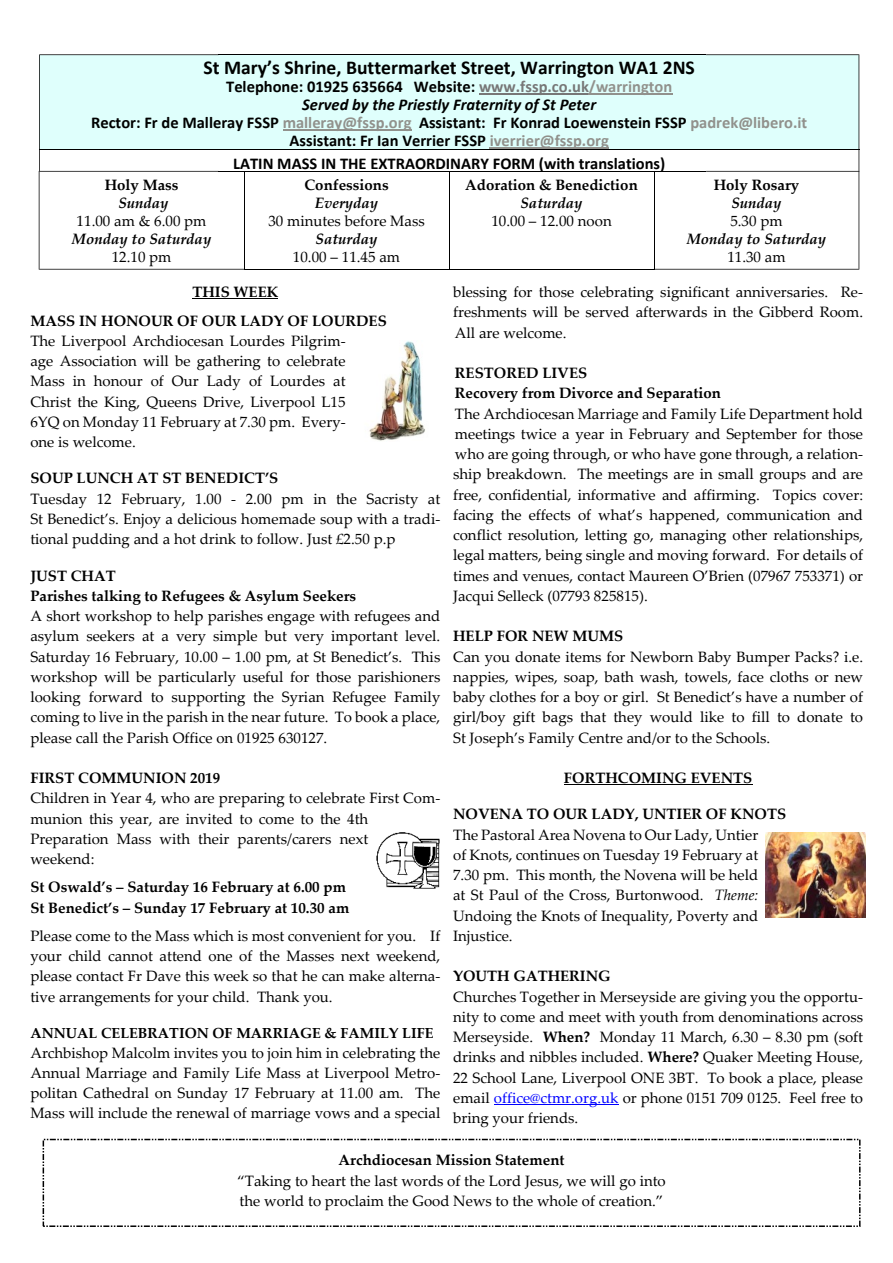
<style>
.page{position:relative;width:893px;height:1263px;background:#fff}
.page>*{position:absolute;margin:0;border:0;box-sizing:border-box;transform-origin:0 0}
.t1{font:700 19.65px "Calibri";color:#000}
.t2{font:700 16.5px/18px "Calibri";color:#000;text-align:center}
.t3{font:15px/20.2px "Palatino Linotype";color:#000;text-align:justify}
.t4{font:700 15px/20.2px "Palatino Linotype";color:#000}
.t5{font:italic 700 15px "Palatino Linotype";color:#000}
.t6{font:700 14.55px "Palatino Linotype";color:#000}
.s1{color:#777}
.s2{color:#91918c}
.s3{font-style:italic}
.s4{font-weight:700}
.s5{color:#00f}
</style>
<div class="page">
<div style="left:39px;top:55px;width:820px;height:94px;background:#dffffc"></div>
<hr style="left:479px;top:94px;width:110px;height:1px;background:#777">
<hr style="left:596px;top:94px;width:76px;height:1px;background:#91918c">
<hr style="left:283px;top:130px;width:129px;height:1px;background:#91918c">
<hr style="left:490px;top:148px;width:119px;height:1px;background:#91918c">
<hr style="left:219px;top:54px;width:487px;height:1px;background:#000">
<hr style="left:219px;top:149px;width:487px;height:1px;background:#000">
<hr style="left:219px;top:171px;width:487px;height:1px;background:#000">
<hr style="left:244px;top:269px;width:205px;height:1px;background:#000">
<hr style="left:449px;top:269px;width:205px;height:1px;background:#000">
<svg style="left:39px;top:54px;width:205px;height:216px"></svg>
<hr style="left:244px;top:171px;width:1px;height:98px;background:#000">
<hr style="left:449px;top:171px;width:1px;height:98px;background:#000">
<svg style="left:654px;top:54px;width:206px;height:216px"></svg>
<div style="left:43px;top:1139px;width:817px;height:88px;border:2px dashed #000"></div>
<hr style="left:192px;top:298px;width:86px;height:1px;background:#000">
<hr style="left:564px;top:784px;width:188px;height:1px;background:#000">
<hr style="left:494px;top:1104px;width:125px;height:1px;background:#00f">
<img style="left:369px;top:341px;width:56px;height:100px">
<img style="left:376px;top:832px;width:64px;height:57px">
<img style="left:766px;top:833px;width:99px;height:84px">
<h1 class="t1" style="left:204px;top:60px;width:493px">St Mary’s Shrine, Buttermarket Street, Warrington WA1 2NS</h1>
<p class="t2" style="left:91px;top:79px;width:718px">Telephone: 01925 635664 Website: <span class="s1">www.fssp.co.uk</span><span class="s2">/warrington<br></span><span class="s3">Served by the Priestly Fraternity of St Peter<br></span>Rector: Fr de Malleray FSSP <span class="s2">malleray@fssp.org</span> Assistant: Fr Konrad Loewenstein FSSP <span class="s2">padrek@libero.it </span>Assistant: Fr Ian Verrier FSSP <span class="s2">iverrier@fssp.org</span></p>
<p class="t2" style="left:233px;top:156px;width:434px">LATIN MASS IN THE EXTRAORDINARY FORM (with translations)</p>
<p class="t4" style="left:105px;top:177px;width:75px">Holy Mass</p>
<p class="t5" style="left:118px;top:197px;width:52px">Sunday</p>
<p class="t3" style="left:77px;top:213px;width:131px">11.00 am &amp; 6.00 pm</p>
<p class="t5" style="left:72px;top:233px;width:141px">Monday to Saturday</p>
<p class="t3" style="left:112px;top:249px;width:61px">12.10 pm</p>
<p class="t4" style="left:304px;top:177px;width:86px">Confessions</p>
<p class="t5" style="left:315px;top:197px;width:65px">Everyday</p>
<p class="t3" style="left:268px;top:213px;width:158px">30 minutes before Mass</p>
<p class="t5" style="left:316px;top:233px;width:63px">Saturday</p>
<p class="t3" style="left:293px;top:249px;width:109px">10.00 – 11.45 am</p>
<p class="t4" style="left:465px;top:177px;width:174px">Adoration &amp; Benediction</p>
<p class="t5" style="left:521px;top:197px;width:63px">Saturday</p>
<p class="t3" style="left:491px;top:213px;width:122px">10.00 – 12.00 noon</p>
<p class="t4" style="left:714px;top:177px;width:87px">Holy Rosary</p>
<p class="t5" style="left:731px;top:197px;width:52px">Sunday</p>
<p class="t3" style="left:730px;top:213px;width:54px">5.30 pm</p>
<p class="t5" style="left:687px;top:233px;width:141px">Monday to Saturday</p>
<p class="t3" style="left:727px;top:249px;width:60px">11.30 am</p>
<p class="t4" style="left:30px;top:280px;width:358px;line-height:28.3px;text-indent:162px">THIS WEEK<br>MASS IN HONOUR OF OUR LADY OF LOURDES</p>
<p class="t3" style="left:30px;top:332px;width:317px">The Liverpool Archdiocesan Lourdes Pilgrim&shy;age Association will be gathering to celebrate Mass in honour of Our Lady of Lourdes at Christ the King, Queens Drive, Liverpool L15<br>6YQ on Monday 11 February at 7.30 pm. Every&shy;one is welcome.</p>
<p class="t4" style="left:30px;top:470px;width:249px">SOUP LUNCH AT ST BENEDICT’S</p>
<p class="t3" style="left:30px;top:490px;width:411px">Tuesday 12 February, 1.00 - 2.00 pm in the Sacristy at St Benedict’s. Enjoy a delicious homemade soup with a tradi&shy;tional pudding and a hot drink to follow. Just £2.50 p.p</p>
<p class="t4" style="left:30px;top:567px;width:327px">JUST CHAT<br>Parishes talking to Refugees &amp; Asylum Seekers</p>
<p class="t3" style="left:30px;top:608px;width:411px">A short workshop to help parishes engage with refugees and asylum seekers at a very simple but very important level.<br>Saturday 16 February, 10.00 – 1.00 pm, at St Benedict’s. This workshop will be particularly useful for those parishioners looking forward to supporting the Syrian Refugee Family coming to live in the parish in the near future. To book a place, please call the Parish Office on 01925 630127.</p>
<p class="t4" style="left:30px;top:769px;width:191px">FIRST COMMUNION 2019</p>
<p class="t3" style="left:30px;top:790px;width:411px;text-align:left">Children in Year 4, who are preparing to celebrate First Com&shy;munion this year, are invited to come to the 4th Preparation Mass with their parents/carers next<br>weekend:</p>
<p class="t4" style="left:30px;top:879px;width:321px">St Oswald’s – Saturday 16 February at 6.00 pm<br>St Benedict’s – Sunday 17 February at 10.30 am</p>
<p class="t3" style="left:30px;top:927px;width:411px">Please come to the Mass which is most convenient for you. If your child cannot attend one of the Masses next weekend, please contact Fr Dave this week so that he can make alterna&shy;tive arrangements for your child. Thank you.</p>
<p class="t6" style="left:30px;top:1027px;width:405px">ANNUAL CELEBRATION OF MARRIAGE &amp; FAMILY LIFE</p>
<p class="t3" style="left:30px;top:1044px;width:411px">Archbishop Malcolm invites you to join him in celebrating the Annual Marriage and Family Life Mass at Liverpool Metro&shy;politan Cathedral on Sunday 17 February at 11.00 am. The Mass will include the renewal of marriage vows and a special</p>
<p class="t3" style="left:453px;top:284px;width:411px">blessing for those celebrating significant anniversaries. Re&shy;freshments will be served afterwards in the Gibberd Room.<br>All are welcome.</p>
<p class="t4" style="left:455px;top:365px;width:267px">RESTORED LIVES<br>Recovery from Divorce and Separation</p>
<p class="t3" style="left:453px;top:405px;width:411px">The Archdiocesan Marriage and Family Life Department hold meetings twice a year in February and September for those who are going through, or who have gone through, a relation&shy;ship breakdown. The meetings are in small groups and are free, confidential, informative and affirming. Topics cover: facing the effects of what’s happened, communication and conflict resolution, letting go, managing other relationships, legal matters, being single and moving forward. For details of times and venues, contact Maureen O’Brien (07967 753371) or Jacqui Selleck (07793 825815).</p>
<p class="t4" style="left:453px;top:628px;width:172px">HELP FOR NEW MUMS</p>
<p class="t3" style="left:453px;top:648px;width:411px">Can you donate items for Newborn Baby Bumper Packs? i.e. nappies, wipes, soap, bath wash, towels, face cloths or new baby clothes for a boy or girl. St Benedict’s have a number of girl/boy gift bags that they would like to fill to donate to St Joseph’s Family Centre and/or to the Schools.</p>
<p class="t4" style="left:564px;top:769px;width:190px">FORTHCOMING EVENTS</p>
<p class="t4" style="left:453px;top:806px;width:335px">NOVENA TO OUR LADY, UNTIER OF KNOTS</p>
<p class="t3" style="left:453px;top:826px;width:307px">The Pastoral Area Novena to Our Lady, Untier of Knots, continues on Tuesday 19 February at 7.30 pm. This month, the Novena will be held at St Paul of the Cross, Burtonwood. <span class="s3">Theme:<br></span>Undoing the Knots of Inequality, Poverty and Injustice.</p>
<p class="t4" style="left:453px;top:968px;width:159px">YOUTH GATHERING</p>
<p class="t3" style="left:453px;top:988px;width:411px">Churches Together in Merseyside are giving you the opportu&shy;nity to come and meet with youth from denominations across Merseyside. <span class="s4">When?</span> Monday 11 March, 6.30 – 8.30 pm (soft drinks and nibbles included. <span class="s4">Where?</span> Quaker Meeting House, 22 School Lane, Liverpool ONE 3BT. To book a place, please email <span class="s5">office@ctmr.org.uk</span> or phone 0151 709 0125. Feel free to bring your friends.</p>
<p class="t4" style="left:339px;top:1152px;width:227px">Archdiocesan Mission Statement</p>
<p class="t3" style="left:237px;top:1172px;width:430px">“Taking to heart the last words of the Lord Jesus, we will go into the world to proclaim the Good News to the whole of creation.”</p>
</div>
